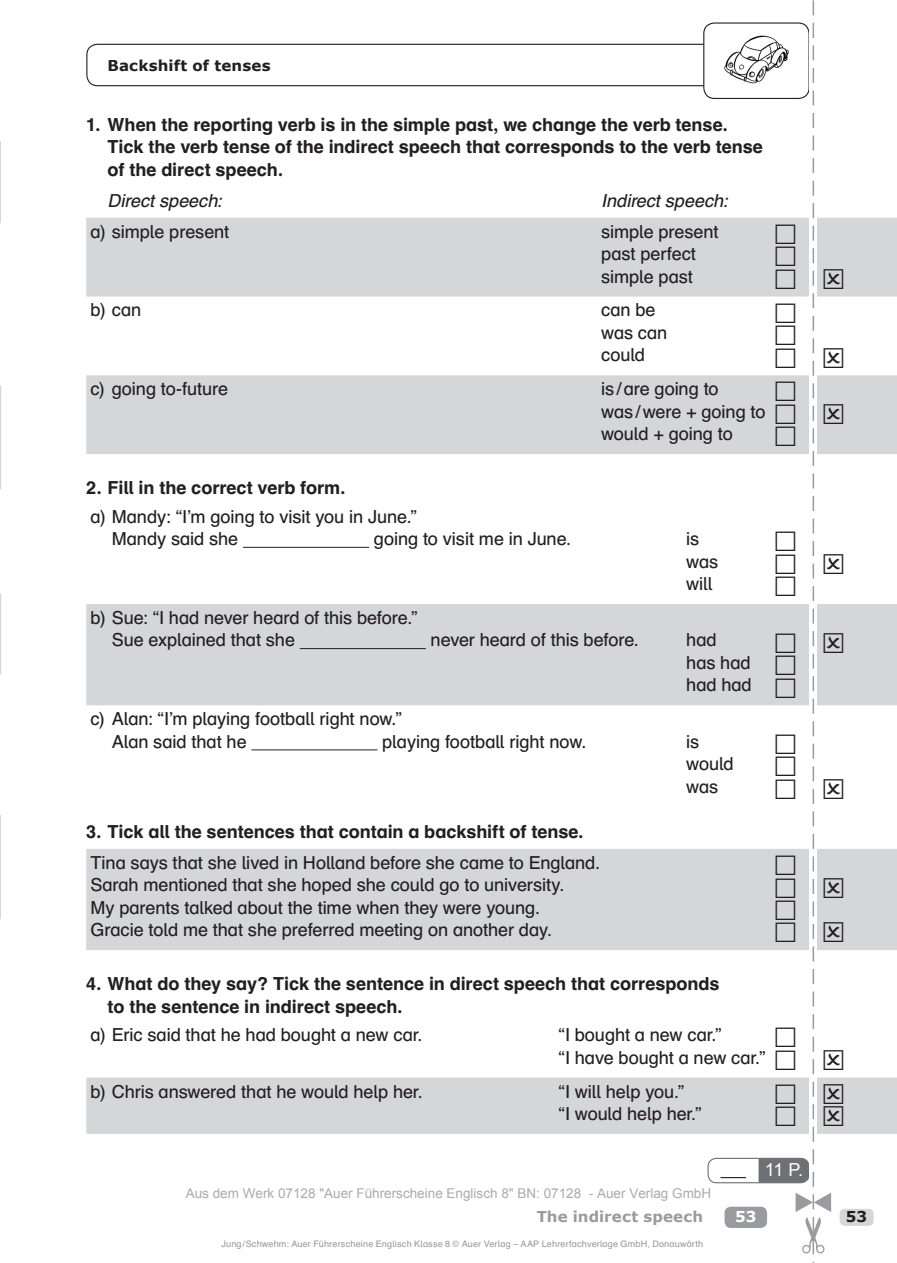
<style>
.page{position:relative;width:897px;height:1263px;background:#fff}
.page>*{position:absolute;margin:0;border:0;box-sizing:border-box;transform-origin:0 0}
.t1{font:18px/22.5px "Auer Schulbuch";letter-spacing:-.005em;color:#231f20}
.t2{font:700 18px/22.5px "Auer Schulbuch";letter-spacing:-.005em;color:#231f20}
.t3{font:italic 18px "Auer Schulbuch";color:#231f20}
.t4{font:18px "Arial";color:#fff}
.t5{font:700 15px "Verdana";letter-spacing:.01em;color:#231f20}
.t6{font:700 15px "Verdana";letter-spacing:.01em;color:#999b9e}
.t7{font:700 15px "Verdana";color:#fff}
.t8{font:13.5px "Arial";color:#ababab}
.t9{font:9px "Auer Schulbuch";letter-spacing:.02em;color:#999b9e}
</style>
<div class="page">
<div style="left:86px;top:44px;width:723px;height:42px;border:1px solid #231f20;border-radius:11px"></div>
<div style="left:839px;top:1209px;width:34px;height:17px;background:#d5d6d8;border-radius:5px"></div>
<hr style="left:0;top:141px;width:1px;height:82px;background:#d5d6d8">
<svg style="left:0;top:386px;width:1px;height:289px"></svg>
<hr style="left:0;top:815px;width:1px;height:104px;background:#d5d6d8">
<svg style="left:86px;top:218px;width:810px;height:236px;fill:#d5d6d8"></svg>
<div style="left:86px;top:604px;width:810px;height:101px;background:#d5d6d8"></div>
<hr style="left:243px;top:547px;width:126px;height:1px;background:#231f20">
<hr style="left:300px;top:648px;width:126px;height:1px;background:#231f20">
<hr style="left:251px;top:749px;width:126px;height:1px;background:#231f20">
<div style="left:86px;top:849px;width:810px;height:101px;background:#d5d6d8"></div>
<svg style="left:86px;top:1077px;width:810px;height:1px"></svg>
<div style="left:86px;top:1078px;width:810px;height:56px;background:#d5d6d8"></div>
<svg style="left:706px;top:0;width:137px;height:1263px"></svg>
<p class="t5" style="left:108px;top:56px;width:164px">Backshift of tenses</p>
<p class="t2" style="left:108px;top:113px;width:656px;text-indent:-21px">1. When the reporting verb is in the simple past, we change the verb tense.<br>Tick the verb tense of the indirect speech that corresponds to the verb tense of the direct speech.</p>
<p class="t3" style="left:108px;top:190px;width:116px">Direct speech:</p>
<p class="t3" style="left:601px;top:190px;width:128px">Indirect speech:</p>
<p class="t1" style="left:91px;top:220px;width:140px">a) simple present</p>
<p class="t1" style="left:601px;top:220px;width:119px">simple present past perfect simple past</p>
<p class="t1" style="left:91px;top:298px;width:52px">b) can</p>
<p class="t1" style="left:601px;top:298px;width:68px">can be was can could</p>
<p class="t1" style="left:91px;top:377px;width:139px">c) going to-future</p>
<p class="t1" style="left:601px;top:377px;width:166px">is / are going to<br>was / were + going to would + going to</p>
<p class="t2" style="left:86px;top:476px;width:260px">2. Fill in the correct verb form.</p>
<p class="t1" style="left:112px;top:505px;width:306px;text-indent:-21px">a) Mandy: “I’m going to visit you in June.”<br>Mandy said she</p>
<p class="t1" style="left:374px;top:527px;width:199px">going to visit me in June.</p>
<p class="t1" style="left:686px;top:527px;width:34px">is was will</p>
<p class="t1" style="left:112px;top:606px;width:307px;text-indent:-21px">b) Sue: “I had never heard of this before.”<br>Sue explained that she</p>
<p class="t1" style="left:430px;top:628px;width:210px">never heard of this before.</p>
<p class="t1" style="left:686px;top:628px;width:67px">had<br>has had had had</p>
<p class="t1" style="left:112px;top:707px;width:291px;text-indent:-21px">c) Alan: “I’m playing football right now.”<br>Alan said that he</p>
<p class="t1" style="left:382px;top:730px;width:206px">playing football right now.</p>
<p class="t1" style="left:686px;top:730px;width:49px">is would was</p>
<p class="t2" style="left:86px;top:820px;width:498px">3. Tick all the sentences that contain a backshift of tense.</p>
<p class="t1" style="left:91px;top:851px;width:511px">Tina says that she lived in Holland before she came to England.<br>Sarah mentioned that she hoped she could go to university.<br>My parents talked about the time when they were young.<br>Gracie told me that she preferred meeting on another day.</p>
<p class="t2" style="left:108px;top:972px;width:613px;text-indent:-21px">4. What do they say? Tick the sentence in direct speech that corresponds to the sentence in indirect speech.</p>
<p class="t1" style="left:91px;top:1023px;width:333px">a) Eric said that he had bought a new car.</p>
<p class="t1" style="left:558px;top:1023px;width:208px">“I bought a new car.”<br>“I have bought a new car.”</p>
<p class="t1" style="left:91px;top:1079px;width:333px">b) Chris answered that he would help her.</p>
<p class="t1" style="left:558px;top:1079px;width:144px">“I will help you.”<br>“I would help her.”</p>
<p class="t8" style="left:186px;top:1184px;width:527px">Aus dem Werk 07128 "Auer Führerscheine Englisch 8" BN: 07128 - Auer Verlag GmbH</p>
<p class="t6" style="left:536px;top:1207px;width:168px">The indirect speech</p>
<p class="t7" style="left:735px;top:1207px;width:23px">53</p>
<p class="t9" style="left:221px;top:1238px;width:483px">Jung / Schwehm: Auer Führerscheine Englisch Klasse 8 © Auer Verlag – AAP Lehrerfachverlage GmbH, Donauwörth</p>
<p class="t4" style="left:764px;top:1158px;width:40px">11 P.</p>
<p class="t5" style="left:845px;top:1207px;width:23px">53</p>
</div>
